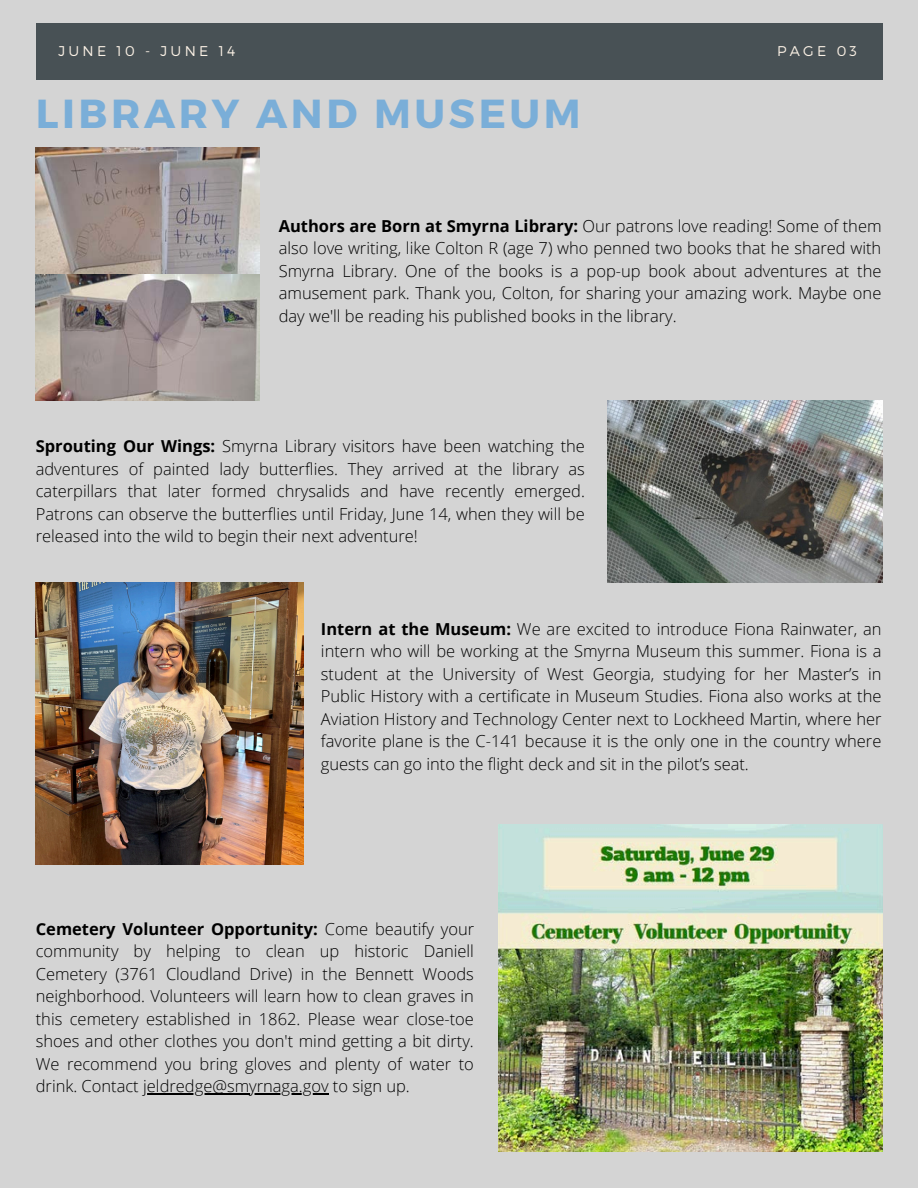
<style>
.page{position:relative;width:918px;height:1188px;background:#d4d4d4}
.page>*{position:absolute;margin:0;border:0;box-sizing:border-box;transform-origin:0 0}
.t1{font:700 40.5px "Montserrat";letter-spacing:.09em;color:#7aaed8}
.t2{font:300 16.5px/22.5px "Open Sans";color:#000;text-align:justify}
.t3{font:300 14.1px "Montserrat";letter-spacing:.23em;color:#fcf2e6}
.s1{font-weight:700}
</style>
<div class="page">
<div style="left:36px;top:23px;width:846px;height:56px;background:#485155"></div>
<img style="left:498px;top:824px;width:385px;height:327px">
<img style="left:608px;top:400px;width:274px;height:183px">
<img style="left:36px;top:148px;width:224px;height:252px">
<img style="left:36px;top:582px;width:268px;height:282px">
<hr style="left:143px;top:1093px;width:186px;height:1px;background:#000">
<h2 class="t3" style="left:58px;top:42px;width:178px">JUNE 10 - JUNE 14</h2>
<h2 class="t3" style="left:777px;top:42px;width:81px">PAGE 03</h2>
<p class="t1" style="left:36px;top:87px;width:547px">LIBRARY AND MUSEUM</p>
<p class="t2" style="left:279px;top:214px;width:604px"><span class="s1">Authors are Born at Smyrna Library:</span> Our patrons love reading! Some of them also love writing, like Colton R (age 7) who penned two books that he shared with Smyrna Library. One of the books is a pop-up book about adventures at the amusement park. Thank you, Colton, for sharing your amazing work. Maybe one day we'll be reading his published books in the library.</p>
<p class="t2" style="left:36px;top:434px;width:551px"><span class="s1">Sprouting Our Wings:</span> Smyrna Library visitors have been watching the adventures of painted lady butterflies. They arrived at the library as caterpillars that later formed chrysalids and have recently emerged.<br>Patrons can observe the butterflies until Friday, June 14, when they will be released into the wild to begin their next adventure!</p>
<p class="t2" style="left:321px;top:617px;width:562px"><span class="s1">Intern at the Museum:</span> We are excited to introduce Fiona Rainwater, an intern who will be working at the Smyrna Museum this summer. Fiona is a student at the University of West Georgia, studying for her Master’s in Public History with a certificate in Museum Studies. Fiona also works at the Aviation History and Technology Center next to Lockheed Martin, where her favorite plane is the C-141 because it is the only one in the country where guests can go into the flight deck and sit in the pilot’s seat.</p>
<p class="t2" style="left:36px;top:917px;width:440px"><span class="s1">Cemetery Volunteer Opportunity:</span> Come beautify your community by helping to clean up historic Daniell Cemetery (3761 Cloudland Drive) in the Bennett Woods neighborhood. Volunteers will learn how to clean graves in this cemetery established in 1862. Please wear close-toe shoes and other clothes you don't mind getting a bit dirty.<br>We recommend you bring gloves and plenty of water to drink. Contact jeldredge@smyrnaga.gov to sign up.</p>
</div>
